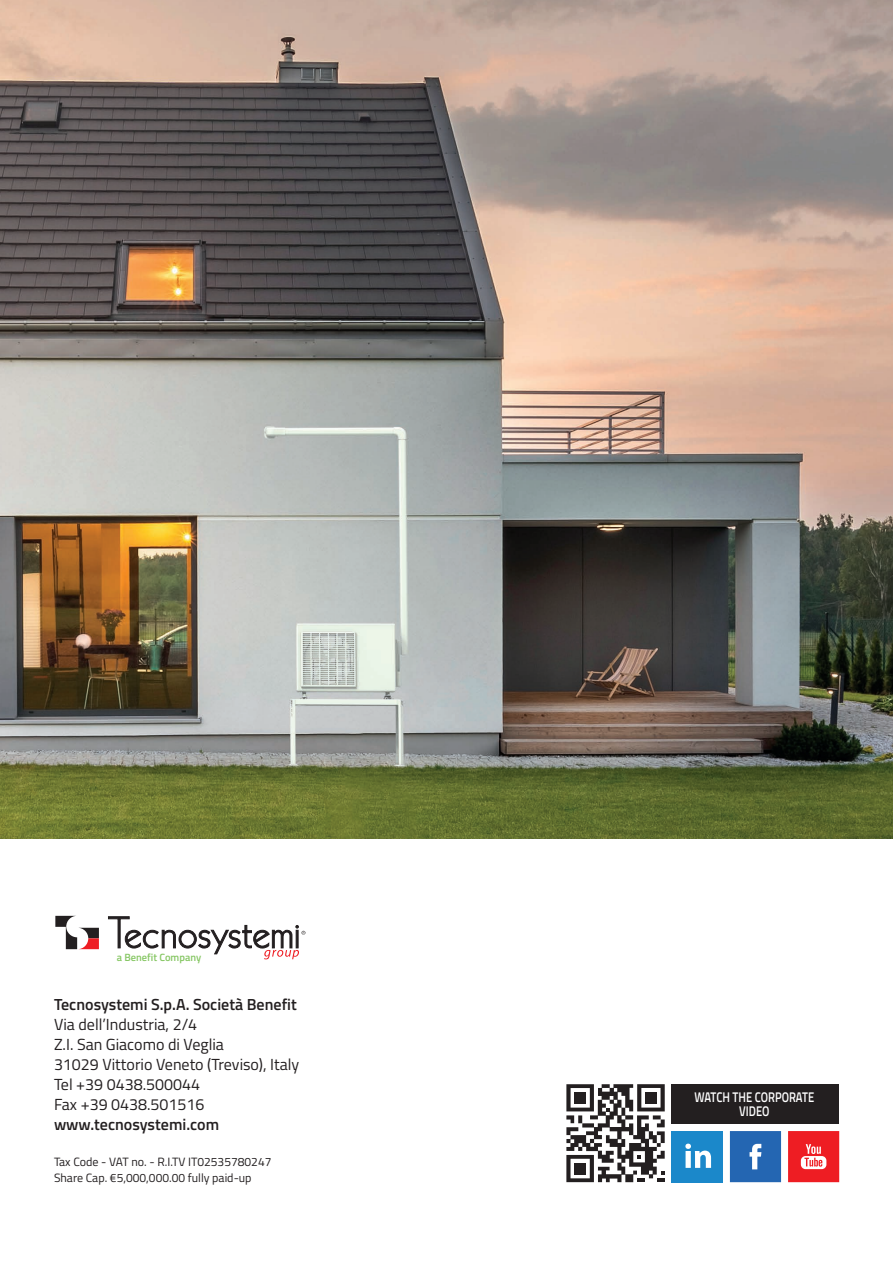
<style>
.page{position:relative;width:893px;height:1263px;background:#fff}
.page>*{position:absolute;margin:0;border:0;box-sizing:border-box;transform-origin:0 0}
.t1{font:16.05px/20.1px "Titillium Web";color:#231f20}
.t2{font:600 16.05px "Titillium Web";color:#231f20}
.t3{font:600 14.1px/14.1px "Titillium Web";color:#fff;text-align:center;scale:.8 1}
.t4{font:12px/16px "Titillium Web";color:#231f20}
.t5{font:600 10.5px "Titillium Web";color:#87c765}
</style>
<div class="page">
<svg style="left:55px;top:916px;width:44px;height:33px"></svg>
<svg style="left:108px;top:916px;width:197px;height:43px"></svg>
<svg style="left:730px;top:1131px;width:51px;height:51px;background:#3370b7"></svg>
<svg style="left:788px;top:1131px;width:51px;height:51px;background:#ef383d"></svg>
<svg style="left:566px;top:1084px;width:99px;height:98px"></svg>
<div style="left:574px;top:1092px;width:12px;height:12px;background:#231f20"></div>
<div style="left:645px;top:1092px;width:12px;height:12px;background:#231f20"></div>
<div style="left:574px;top:1162px;width:12px;height:12px;background:#231f20"></div>
<div style="left:672px;top:1131px;width:51px;height:51px;background:#1b88ca"></div>
<svg style="left:685px;top:1143px;width:26px;height:25px"></svg>
<div style="left:672px;top:1084px;width:167px;height:40px;background:#231f20"></div>
<img style="left:0;top:0;width:893px;height:839px">
<p class="t5" style="left:117px;top:950px;width:86px">a Benefit Company</p>
<p class="t2" style="left:54px;top:992px;width:244px">Tecnosystemi S.p.A. Società Benefit</p>
<p class="t1" style="left:54px;top:1013px;width:247px">Via dell’Industria, 2/4<br>Z.I. San Giacomo di Veglia<br>31029 Vittorio Veneto (Treviso), Italy<br>Tel +39 0438.500044<br>Fax +39 0438.501516</p>
<p class="t2" style="left:54px;top:1112px;width:167px">www.tecnosystemi.com</p>
<p class="t4" style="left:54px;top:1153px;width:219px">Tax Code - VAT no. - R.I.TV IT02535780247<br>Share Cap. €5,000,000.00 fully paid-up</p>
<p class="t3" style="left:694px;top:1089px;width:152px">WATCH THE CORPORATE<br>VIDEO</p>
</div>
